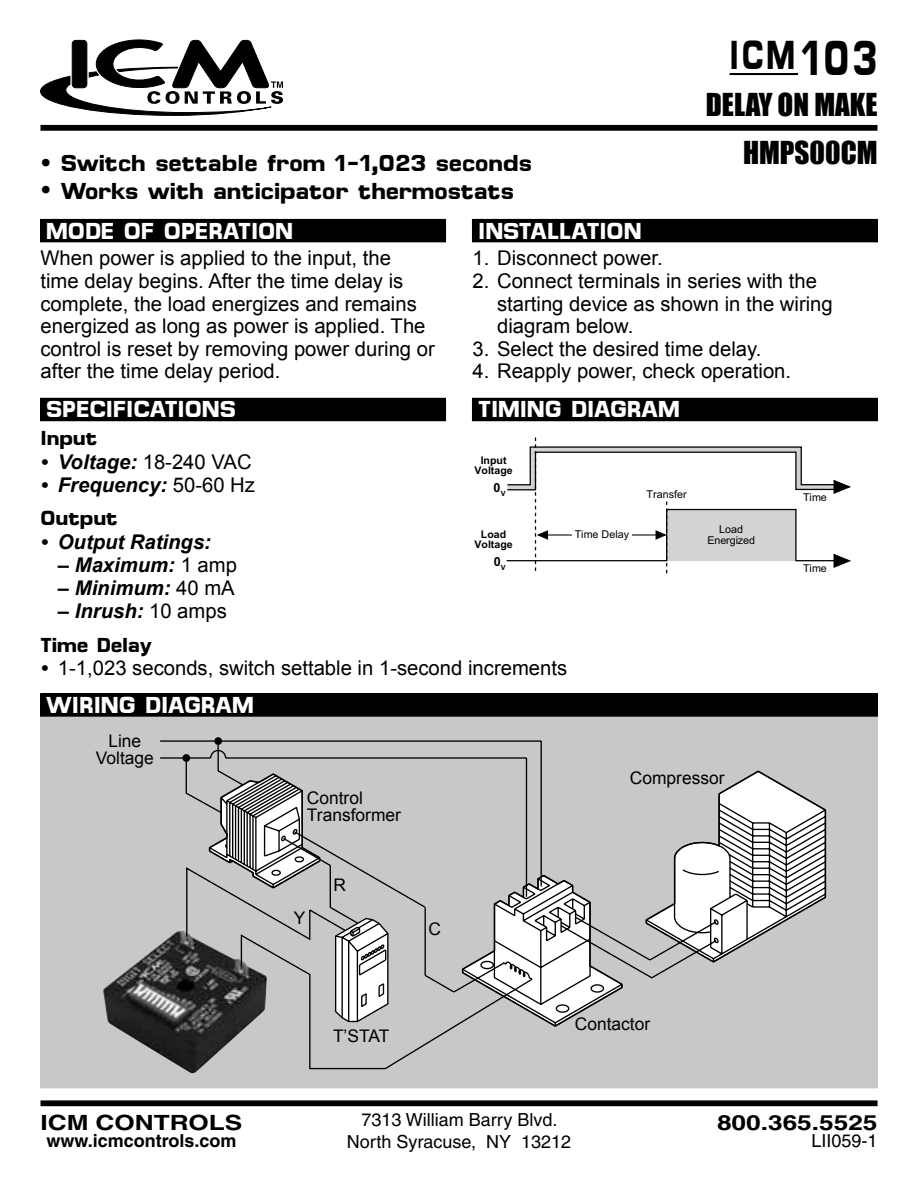
<style>
.page{position:relative;width:918px;height:1188px;background:#fff}
.page>*{position:absolute;margin:0;border:0;box-sizing:border-box;transform-origin:0 0}
.t1{font:700 40.5px "Micro FLF";color:#000;scale:.75 1}
.t2{font:29.1px/47.7px "Impact";color:#000;text-align:right}
.t3{font:700 23.1px "Micro FLF";color:#fff}
.t4{font:700 23.1px "Micro FLF";color:#000}
.t5{font:700 21px "Helvetica";color:#000;scale:1.25 1}
.t6{font:20.4px/22.5px "Arial";color:#000}
.t7{font:italic 700 20.4px "Arial";color:#000}
.t8{font:700 20.4px "Micro FLF";color:#000}
.t9{font:18px/21.6px "Helvetica";color:#000;text-align:center}
.t10{font:700 18px "Helvetica";color:#000}
.t11{font:17.4px/17.4px "Arial";color:#000}
.t12{font:700 12.6px "Arial";color:#000}
.t13{font:10.8px/10.8px "Arial";color:#000;text-align:center}
.t14{font:700 10.5px/10.5px "Arial";color:#000;text-align:center}
.s1{font-size:49.5px}
.s2{font-weight:400;font-style:normal}
.s3{font-weight:700;font-style:italic}
</style>
<div class="page">
<hr style="left:730px;top:73px;width:68px;height:2px;background:#000">
<svg style="left:40px;top:39px;width:243px;height:76px"></svg>
<div style="left:41px;top:125px;width:837px;height:6px;background:#000"></div>
<div style="left:41px;top:398px;width:405px;height:23px;background:#000"></div>
<div style="left:472px;top:219px;width:406px;height:23px;background:#000"></div>
<div style="left:41px;top:219px;width:405px;height:23px;background:#000"></div>
<div style="left:472px;top:398px;width:406px;height:23px;background:#000"></div>
<svg style="left:506px;top:438px;width:344px;height:136px"></svg>
<div style="left:41px;top:716px;width:837px;height:372px;background:#c7c8ca;border:1px solid #c7c8ca"></div>
<div style="left:41px;top:694px;width:837px;height:22px;background:#000"></div>
<div style="left:214px;top:737px;width:8px;height:8px;border:1px solid #000;border-radius:50%"></div>
<svg style="left:160px;top:740px;width:382px;height:29px"></svg>
<svg style="left:184px;top:756px;width:4px;height:4px"></svg>
<div style="left:182px;top:754px;width:8px;height:8px;border:1px solid #000;border-radius:50%"></div>
<img style="left:103px;top:929px;width:95px;height:145px">
<svg style="left:185px;top:769px;width:642px;height:301px"></svg>
<div style="left:41px;top:1100px;width:837px;height:6px;background:#000"></div>
<p class="t4" style="left:41px;top:150px;width:493px">• Switch settable from 1-1,023 seconds</p>
<p class="t4" style="left:41px;top:178px;width:475px">• Works with anticipator thermostats</p>
<p class="t3" style="left:46px;top:218px;width:248px">MODE OF OPERATION</p>
<p class="t3" style="left:478px;top:218px;width:165px">INSTALLATION</p>
<h1 class="t1" style="left:730px;top:32px;width:199px">ICM<span class="s1">103</span></h1>
<h2 class="t2" style="left:706px;top:80px;width:173px">DELAY ON MAKE<br>HMPS00CM</h2>
<p class="t6" style="left:41px;top:247px;width:396px">When power is applied to the input, the<br>time delay begins. After the time delay is complete, the load energizes and remains energized as long as power is applied. The control is reset by removing power during or after the time delay period.</p>
<p class="t6" style="left:472px;top:247px;width:192px">1. Disconnect power.</p>
<p class="t6" style="left:497px;top:270px;width:337px;text-indent:-25px">2. Connect terminals in series with the starting device as shown in the wiring diagram below.</p>
<p class="t6" style="left:472px;top:337px;width:291px">3. Select the desired time delay.</p>
<p class="t6" style="left:472px;top:360px;width:320px">4. Reapply power, check operation.</p>
<p class="t3" style="left:46px;top:396px;width:191px">SPECIFICATIONS</p>
<p class="t8" style="left:41px;top:427px;width:58px">Input</p>
<p class="t7" style="left:41px;top:450px;width:213px">• Voltage: <span class="s2">18-240 VAC</span></p>
<p class="t7" style="left:41px;top:473px;width:216px">• Frequency: <span class="s2">50-60 Hz</span></p>
<p class="t8" style="left:41px;top:507px;width:79px">Output</p>
<p class="t7" style="left:41px;top:530px;width:172px">• Output Ratings:</p>
<p class="t7" style="left:58px;top:553px;width:181px">– Maximum: <span class="s2">1 amp</span></p>
<p class="t7" style="left:58px;top:576px;width:178px">– Minimum: <span class="s2">40 mA</span></p>
<p class="t7" style="left:58px;top:599px;width:171px">– Inrush: <span class="s2">10 amps</span></p>
<p class="t8" style="left:41px;top:633px;width:113px">Time Delay</p>
<p class="t6" style="left:41px;top:656px;width:528px"><span class="s3">•</span> 1-1,023 seconds, switch settable in 1-second increments</p>
<p class="t3" style="left:478px;top:396px;width:203px">TIMING DIAGRAM</p>
<p class="t14" style="left:475px;top:455px;width:40px">Input<br>Voltage</p>
<p class="t12" style="left:494px;top:480px;width:14px">0<sub>V</sub></p>
<p class="t13" style="left:647px;top:489px;width:42px">Transfer</p>
<p class="t14" style="left:475px;top:529px;width:40px">Load<br>Voltage</p>
<p class="t13" style="left:575px;top:529px;width:56px">Time Delay</p>
<p class="t12" style="left:494px;top:554px;width:14px">0<sub>V</sub></p>
<p class="t3" style="left:46px;top:692px;width:209px">WIRING DIAGRAM</p>
<p class="t11" style="left:96px;top:732px;width:59px;text-align:center">Line<br>Voltage</p>
<p class="t13" style="left:707px;top:524px;width:49px">Load<br>Energized</p>
<p class="t11" style="left:307px;top:789px;width:95px">Control<br>Transformer</p>
<p class="t11" style="left:294px;top:909px;width:13px">Y</p>
<p class="t11" style="left:334px;top:876px;width:14px">R</p>
<p class="t11" style="left:428px;top:921px;width:14px">C</p>
<p class="t11" style="left:333px;top:1027px;width:58px">T’STAT</p>
<p class="t11" style="left:630px;top:769px;width:96px">Compressor</p>
<p class="t11" style="left:575px;top:1015px;width:77px">Contactor</p>
<p class="t13" style="left:803px;top:492px;width:25px">Time</p>
<p class="t13" style="left:803px;top:563px;width:25px">Time</p>
<p class="t9" style="left:347px;top:1109px;width:226px">7313 William Barry Blvd.<br>North Syracuse, NY 13212</p>
<p class="t5" style="left:41px;top:1109px;width:163px">ICM CONTROLS</p>
<p class="t5" style="left:717px;top:1109px;width:130px">800.365.5525</p>
<p class="t10" style="left:46px;top:1130px;width:191px">www.icmcontrols.com</p>
<p class="t9" style="left:812px;top:1130px;width:68px">LII059-1</p>
</div>
